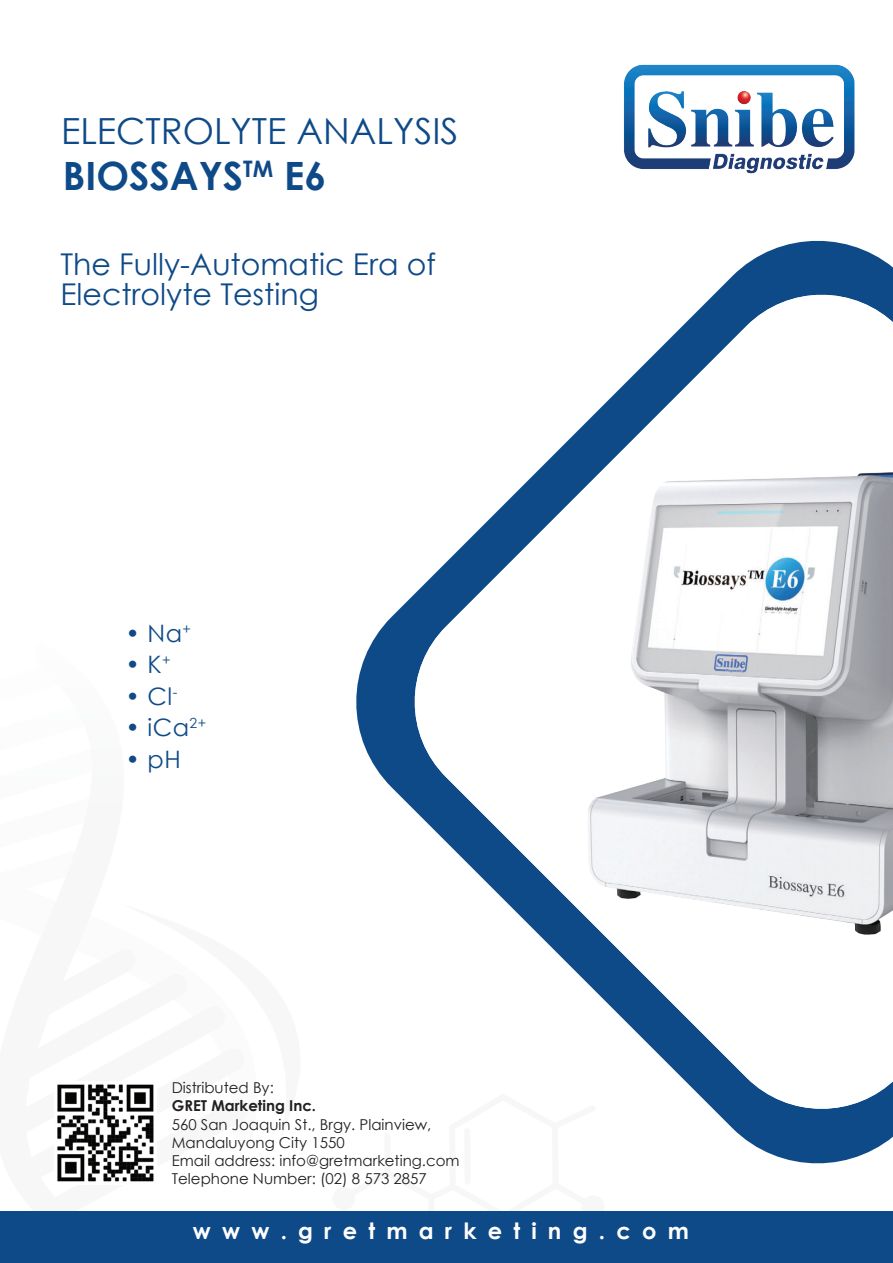
<style>
.page{position:relative;width:893px;height:1263px;background:#fff}
.page>*{position:absolute;margin:0;border:0;box-sizing:border-box;transform-origin:0 0}
.t1{font:700 39px "Century Gothic";color:#0f4a88}
.t2{font:36px "Century Gothic";color:#0f4a88}
.t3{font:30px/30px "Century Gothic";color:#0f4a88}
.t4{font:24px "Century Gothic";letter-spacing:.02em;color:#0f4a88}
.t5{font:700 22.5px "Century Gothic";letter-spacing:.5em;color:#fff}
.t6{font:15px/18px "Century Gothic";color:#231f20}
.t7{font:700 15px "Century Gothic";color:#231f20}
</style>
<div class="page">
<svg style="left:332px;top:1211px;width:272px;height:1px"></svg>
<div style="left:0;top:1212px;width:893px;height:51px;background:#0f4a88"></div>
<svg style="left:356px;top:240px;width:537px;height:924px"></svg>
<svg style="left:404px;top:284px;width:489px;height:835px"></svg>
<img style="left:551px;top:457px;width:342px;height:495px">
<img style="left:57px;top:1084px;width:97px;height:98px">
<img style="left:624px;top:64px;width:231px;height:110px">
<h2 class="t2" style="left:61px;top:106px;width:399px">ELECTROLYTE ANALYSIS</h2>
<h1 class="t1" style="left:63px;top:146px;width:265px">BIOSSAYS<sup>TM</sup> E6</h1>
<h3 class="t3" style="left:60px;top:249px;width:377px">The Fully-Automatic Era of<br>Electrolyte Testing</h3>
<h3 class="t4" style="left:125px;top:616px;width:67px">• Na<sup>+</sup></h3>
<h3 class="t4" style="left:125px;top:648px;width:47px">• K<sup>+</sup></h3>
<h3 class="t4" style="left:125px;top:679px;width:54px">• Cl<sup>-</sup></h3>
<h3 class="t4" style="left:125px;top:711px;width:82px">• iCa<sup>2+</sup></h3>
<h3 class="t4" style="left:125px;top:742px;width:57px">• pH</h3>
<p class="t6" style="left:172px;top:1078px;width:104px">Distributed By:</p>
<p class="t7" style="left:172px;top:1094px;width:146px">GRET Marketing Inc.</p>
<p class="t6" style="left:172px;top:1115px;width:289px">560 San Joaquin St., Brgy. Plainview, Mandaluyong City 1550<br>Email address: info@gretmarketing.com Telephone Number: (02) 8 573 2857</p>
<h3 class="t5" style="left:193px;top:1214px;width:497px">www.gretmarketing.com</h3>
</div>
